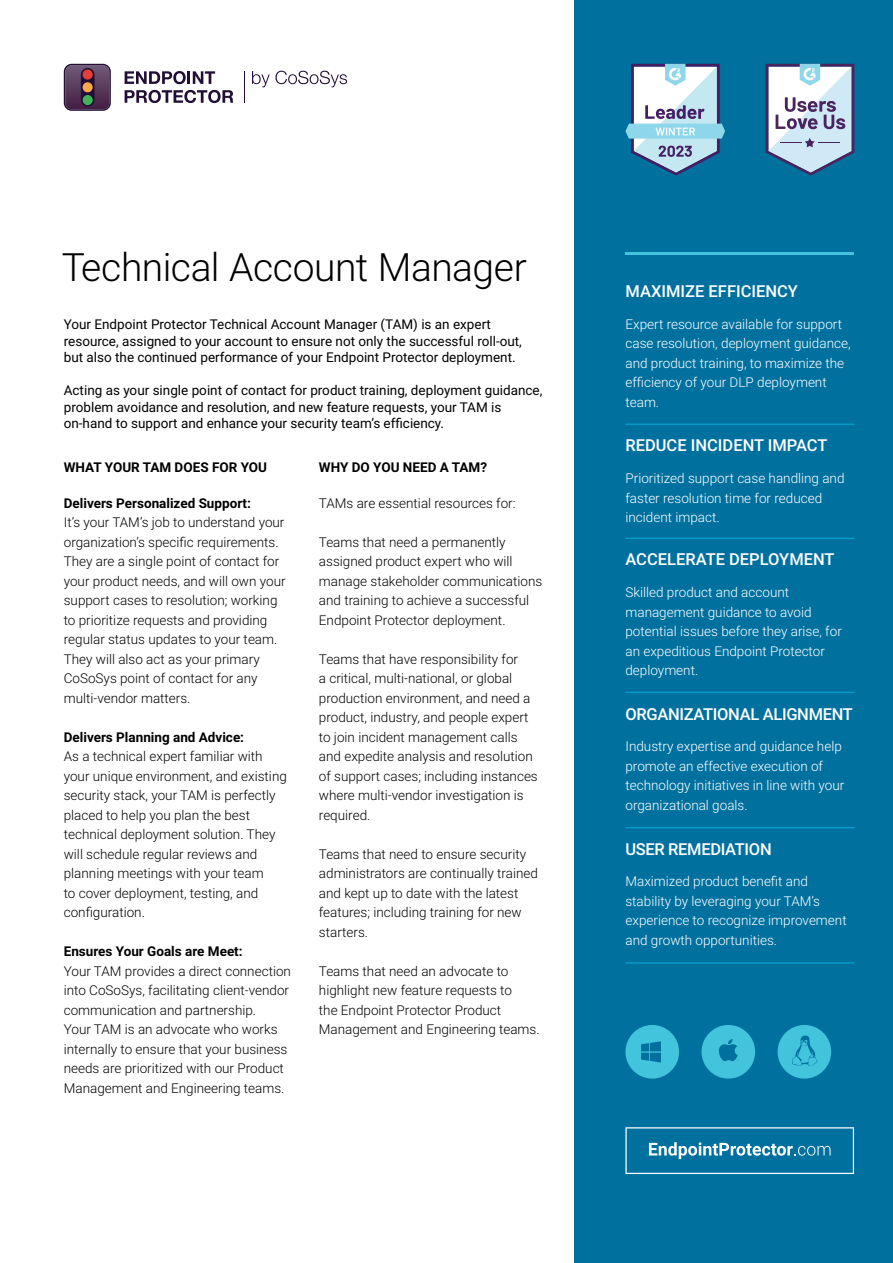
<style>
.page{position:relative;width:893px;height:1263px;background:#fff}
.page>*{position:absolute;margin:0;border:0;box-sizing:border-box;transform-origin:0 0}
.t1{font:300 39px "Roboto";letter-spacing:-.01em;color:#000}
.t2{font:500 16.5px "Roboto";letter-spacing:-.01em;color:#fff}
.t3{font:300 13.5px/19.5px "Roboto";color:#000}
.t4{font:300 13.5px/19.5px "Roboto";color:#fff}
.t5{font:13.5px/16.5px "Roboto";color:#000}
.t6{font:700 13.5px "Roboto";color:#000}
</style>
<div class="page">
<div style="left:574px;top:0;width:319px;height:1263px;background:#00719f"></div>
<hr style="left:244px;top:71px;width:1px;height:32px;background:#230f36">
<svg style="left:125px;top:71px;width:90px;height:13px"></svg>
<svg style="left:125px;top:90px;width:108px;height:13px"></svg>
<svg style="left:64px;top:64px;width:47px;height:47px;background:#5e4259"></svg>
<svg style="left:252px;top:71px;width:95px;height:16px"></svg>
<svg style="left:625px;top:64px;width:100px;height:112px"></svg>
<svg style="left:766px;top:64px;width:88px;height:112px;background:#adc0d5"></svg>
<svg style="left:625px;top:1127px;width:229px;height:47px"></svg>
<div style="left:701px;top:1025px;width:54px;height:53px;background:#42c4dd;border-radius:50%"></div>
<svg style="left:718px;top:1039px;width:20px;height:22px"></svg>
<div style="left:625px;top:1025px;width:54px;height:53px;background:#42c4dd;border-radius:50%"></div>
<svg style="left:641px;top:1041px;width:20px;height:21px"></svg>
<div style="left:778px;top:1025px;width:53px;height:53px;background:#42c4dd;border-radius:50%"></div>
<svg style="left:792px;top:1035px;width:26px;height:31px"></svg>
<hr style="left:625px;top:252px;width:229px;height:2px;background:#42c4dd">
<hr style="left:625px;top:423px;width:229px;height:2px;background:#009ac7">
<hr style="left:625px;top:538px;width:229px;height:1px;background:#009ac7">
<hr style="left:625px;top:692px;width:229px;height:1px;background:#009ac7">
<hr style="left:625px;top:827px;width:229px;height:1px;background:#009ac7">
<hr style="left:625px;top:962px;width:229px;height:2px;background:#009ac7">
<h1 class="t1" style="left:62px;top:240px;width:466px">Technical Account Manager</h1>
<p class="t5" style="left:64px;top:316px;width:460px">Your Endpoint Protector Technical Account Manager (TAM) is an expert resource, assigned to your account to ensure not only the successful roll-out, but also the continued performance of your Endpoint Protector deployment.</p>
<p class="t5" style="left:64px;top:382px;width:480px">Acting as your single point of contact for product training, deployment guidance, problem avoidance and resolution, and new feature requests, your TAM is on-hand to support and enhance your security team’s efficiency.</p>
<p class="t6" style="left:64px;top:457px;width:205px">WHAT YOUR TAM DOES FOR YOU</p>
<p class="t6" style="left:64px;top:493px;width:189px">Delivers Personalized Support:</p>
<p class="t3" style="left:64px;top:512px;width:223px">It’s your TAM’s job to understand your organization’s specific requirements.<br>They are a single point of contact for your product needs, and will own your support cases to resolution; working to prioritize requests and providing regular status updates to your team.<br>They will also act as your primary CoSoSys point of contact for any multi-vendor matters.</p>
<p class="t6" style="left:64px;top:727px;width:182px">Delivers Planning and Advice:</p>
<p class="t3" style="left:64px;top:746px;width:225px">As a technical expert familiar with your unique environment, and existing security stack, your TAM is perfectly placed to help you plan the best technical deployment solution. They will schedule regular reviews and planning meetings with your team<br>to cover deployment, testing, and configuration.</p>
<p class="t6" style="left:64px;top:942px;width:180px">Ensures Your Goals are Meet:</p>
<p class="t3" style="left:64px;top:961px;width:229px">Your TAM provides a direct connection into CoSoSys, facilitating client-vendor communication and partnership.<br>Your TAM is an advocate who works internally to ensure that your business needs are prioritized with our Product Management and Engineering teams.</p>
<p class="t6" style="left:319px;top:457px;width:170px">WHY DO YOU NEED A TAM?</p>
<p class="t3" style="left:319px;top:493px;width:198px">TAMs are essential resources for:</p>
<p class="t3" style="left:319px;top:532px;width:225px">Teams that need a permanently assigned product expert who will manage stakeholder communications and training to achieve a successful Endpoint Protector deployment.</p>
<p class="t3" style="left:319px;top:649px;width:220px">Teams that have responsibility for<br>a critical, multi-national, or global production environment, and need a product, industry, and people expert to join incident management calls and expedite analysis and resolution of support cases; including instances where multi-vendor investigation is required.</p>
<p class="t3" style="left:319px;top:843px;width:221px">Teams that need to ensure security administrators are continually trained and kept up to date with the latest features; including training for new starters.</p>
<p class="t3" style="left:319px;top:960px;width:222px">Teams that need an advocate to highlight new feature requests to<br>the Endpoint Protector Product<br>Management and Engineering teams.</p>
<p class="t2" style="left:625px;top:280px;width:174px">MAXIMIZE EFFICIENCY</p>
<p class="t4" style="left:625px;top:314px;width:227px">Expert resource available for support case resolution, deployment guidance, and product training, to maximize the efficiency of your DLP deployment team.</p>
<p class="t2" style="left:625px;top:434px;width:203px">REDUCE INCIDENT IMPACT</p>
<p class="t4" style="left:625px;top:468px;width:221px">Prioritized support case handling and faster resolution time for reduced incident impact.</p>
<p class="t2" style="left:625px;top:548px;width:211px">ACCELERATE DEPLOYMENT</p>
<p class="t4" style="left:625px;top:582px;width:218px">Skilled product and account management guidance to avoid potential issues before they arise, for an expeditious Endpoint Protector deployment.</p>
<p class="t2" style="left:625px;top:702px;width:229px">ORGANIZATIONAL ALIGNMENT</p>
<p class="t4" style="left:625px;top:736px;width:220px">Industry expertise and guidance help promote an effective execution of technology initiatives in line with your organizational goals.</p>
<p class="t2" style="left:625px;top:837px;width:148px">USER REMEDIATION</p>
<p class="t4" style="left:625px;top:871px;width:223px">Maximized product benefit and stability by leveraging your TAM’s experience to recognize improvement and growth opportunities.</p>
</div>
